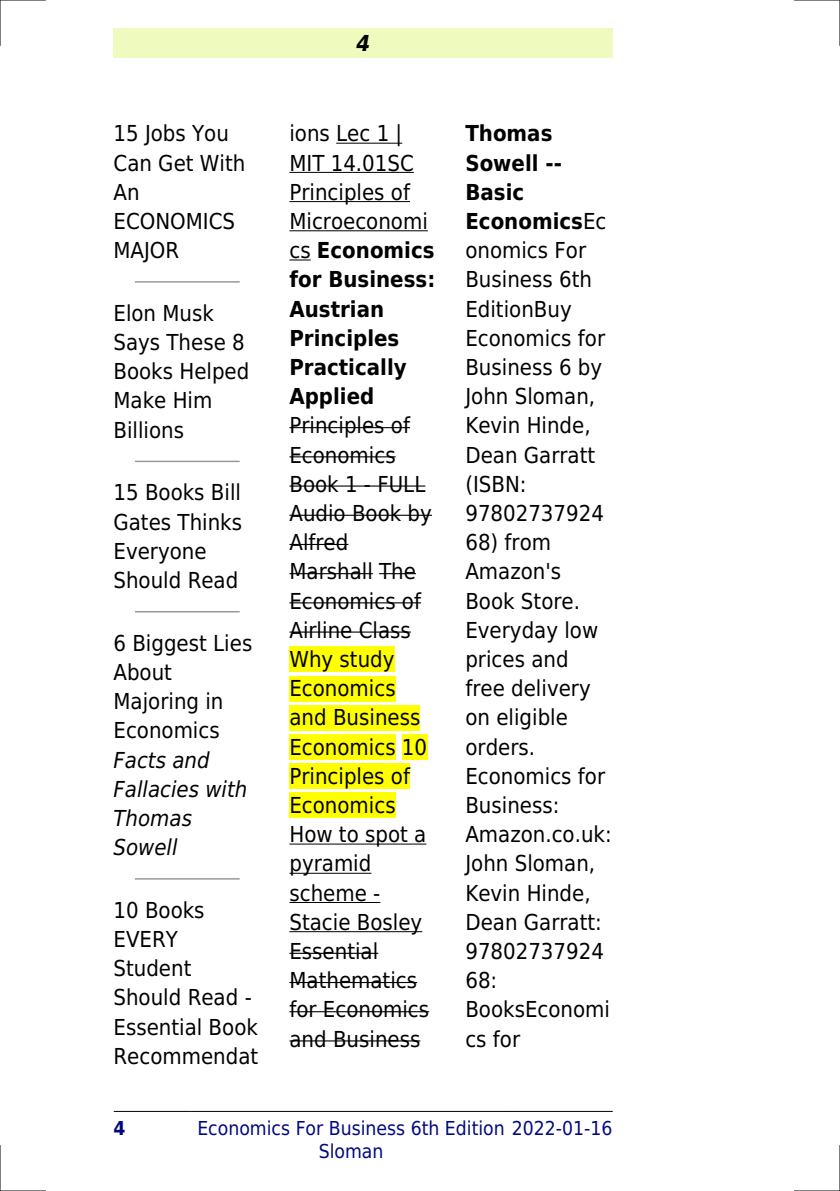
<style>
.page{position:relative;width:840px;height:1191px;background:#fff}
.page>*{position:absolute;margin:0;border:0;box-sizing:border-box;transform-origin:0 0}
.t1{font:22px/29.2px "DejaVu Sans Condensed";color:#000}
.t2{font:700 22px/29.2px "DejaVu Sans Condensed";color:#000}
.t3{font:italic 22px/29.2px "DejaVu Sans Condensed";color:#000}
.t4{font:italic 700 22px "DejaVu Sans Condensed";color:#000}
.t5{font:19.2px/23px "DejaVu Sans Condensed";color:#000880}
.t6{font:700 19.2px "DejaVu Sans Condensed";color:#000880}
.s1{font-weight:400}
.s2{font-weight:700}
</style>
<div class="page">
<div style="left:113px;top:28px;width:499px;height:30px;background:#effbbe"></div>
<hr style="left:114px;top:1111px;width:76px;height:1px;background:#000">
<hr style="left:190px;top:1111px;width:321px;height:1px;background:#000">
<hr style="left:512px;top:1111px;width:100px;height:1px;background:#000">
<hr style="left:135px;top:281px;width:104px;height:2px;background:#999">
<hr style="left:135px;top:460px;width:104px;height:2px;background:#999">
<hr style="left:135px;top:611px;width:104px;height:1px;background:#999">
<hr style="left:135px;top:878px;width:104px;height:1px;background:#999">
<hr style="left:336px;top:143px;width:66px;height:1px;background:#000">
<hr style="left:289px;top:172px;width:124px;height:1px;background:#000">
<hr style="left:289px;top:201px;width:121px;height:1px;background:#000">
<hr style="left:289px;top:230px;width:138px;height:1px;background:#000">
<svg style="left:289px;top:259px;width:21px;height:1px"></svg>
<hr style="left:289px;top:427px;width:121px;height:1px;background:#000">
<hr style="left:289px;top:456px;width:106px;height:1px;background:#000">
<hr style="left:289px;top:485px;width:136px;height:1px;background:#000">
<hr style="left:289px;top:515px;width:142px;height:1px;background:#000">
<hr style="left:289px;top:544px;width:59px;height:1px;background:#000">
<hr style="left:289px;top:573px;width:83px;height:1px;background:#000">
<hr style="left:379px;top:573px;width:37px;height:1px;background:#000">
<hr style="left:289px;top:602px;width:132px;height:1px;background:#000">
<hr style="left:289px;top:631px;width:121px;height:1px;background:#000">
<div style="left:289px;top:646px;width:105px;height:26px;background:#ff0"></div>
<div style="left:289px;top:676px;width:106px;height:25px;background:#ff0"></div>
<div style="left:289px;top:705px;width:131px;height:25px;background:#ff0"></div>
<div style="left:289px;top:734px;width:106px;height:26px;background:#ff0"></div>
<div style="left:402px;top:734px;width:25px;height:26px;background:#ff0"></div>
<div style="left:289px;top:763px;width:121px;height:26px;background:#ff0"></div>
<div style="left:289px;top:792px;width:106px;height:26px;background:#ff0"></div>
<hr style="left:289px;top:843px;width:137px;height:1px;background:#000">
<hr style="left:289px;top:872px;width:82px;height:1px;background:#000">
<hr style="left:289px;top:902px;width:91px;height:1px;background:#000">
<hr style="left:289px;top:931px;width:133px;height:1px;background:#000">
<hr style="left:289px;top:952px;width:89px;height:2px;background:#000">
<hr style="left:289px;top:982px;width:128px;height:1px;background:#000">
<hr style="left:289px;top:1011px;width:140px;height:1px;background:#000">
<hr style="left:289px;top:1040px;width:131px;height:1px;background:#000">
<hr style="left:0;top:0;width:45px;height:1px;background:#000">
<hr style="left:794px;top:0;width:45px;height:1px;background:#000">
<hr style="left:0;top:1190px;width:45px;height:1px;background:#000">
<hr style="left:794px;top:1190px;width:45px;height:1px;background:#000">
<hr style="left:0;top:0;width:1px;height:45px;background:#000">
<hr style="left:0;top:1145px;width:1px;height:46px;background:#000">
<hr style="left:839px;top:0;width:1px;height:45px;background:#000">
<hr style="left:839px;top:1145px;width:1px;height:46px;background:#000">
<p class="t1" style="left:113px;top:119px;width:133px">15 Jobs You<br>Can Get With<br>An<br>ECONOMICS<br>MAJOR</p>
<p class="t1" style="left:113px;top:299px;width:137px">Elon Musk<br>Says These 8<br>Books Helped<br>Make Him<br>Billions</p>
<p class="t1" style="left:113px;top:478px;width:130px">15 Books Bill<br>Gates Thinks<br>Everyone<br>Should Read</p>
<p class="t1" style="left:113px;top:628px;width:140px">6 Biggest Lies<br>About<br>Majoring in<br>Economics</p>
<p class="t3" style="left:113px;top:745px;width:135px">Facts and<br>Fallacies with<br>Thomas<br>Sowell</p>
<p class="t1" style="left:113px;top:895px;width:146px">10 Books<br>EVERY<br>Student<br>Should Read -<br>Essential Book<br>Recommendat</p>
<p class="t4" style="left:356px;top:30px;width:15px">4</p>
<p class="t2" style="left:289px;top:119px;width:147px"><span class="s1">ions Lec 1 |<br>MIT 14.01SC<br>Principles of<br>Microeconomi cs</span> Economics for Business:<br>Austrian<br>Principles<br>Practically<br>Applied</p>
<p class="t1" style="left:289px;top:411px;width:144px">Principles of<br>Economics<br>Book 1 - FULL<br>Audio Book by<br>Alfred<br>Marshall The<br>Economics of<br>Airline Class<br>Why study<br>Economics and Business<br>Economics 10<br>Principles of<br>Economics<br>How to spot a pyramid scheme -<br>Stacie Bosley<br>Essential<br>Mathematics for Economics and Business</p>
<p class="t1" style="left:465px;top:119px;width:142px"><span class="s2">Thomas<br>Sowell --<br>Basic<br>Economics</span>Ec onomics For<br>Business 6th<br>EditionBuy<br>Economics for<br>Business 6 by<br>John Sloman,<br>Kevin Hinde,<br>Dean Garratt (ISBN:<br>97802737924</p>
<p class="t1" style="left:465px;top:528px;width:148px">68) from<br>Amazon's<br>Book Store.<br>Everyday low prices and free delivery on eligible orders.<br>Economics for<br>Business:<br>Amazon.co.uk:<br>John Sloman,<br>Kevin Hinde,<br>Dean Garratt:<br>97802737924<br>68:<br>BooksEconomi cs for</p>
<p class="t6" style="left:113px;top:1116px;width:14px">4</p>
<p class="t5" style="left:318px;top:1116px;width:295px;text-indent:-121px">Economics For Business 6th Edition 2022-01-16<br>Sloman</p>
</div>
